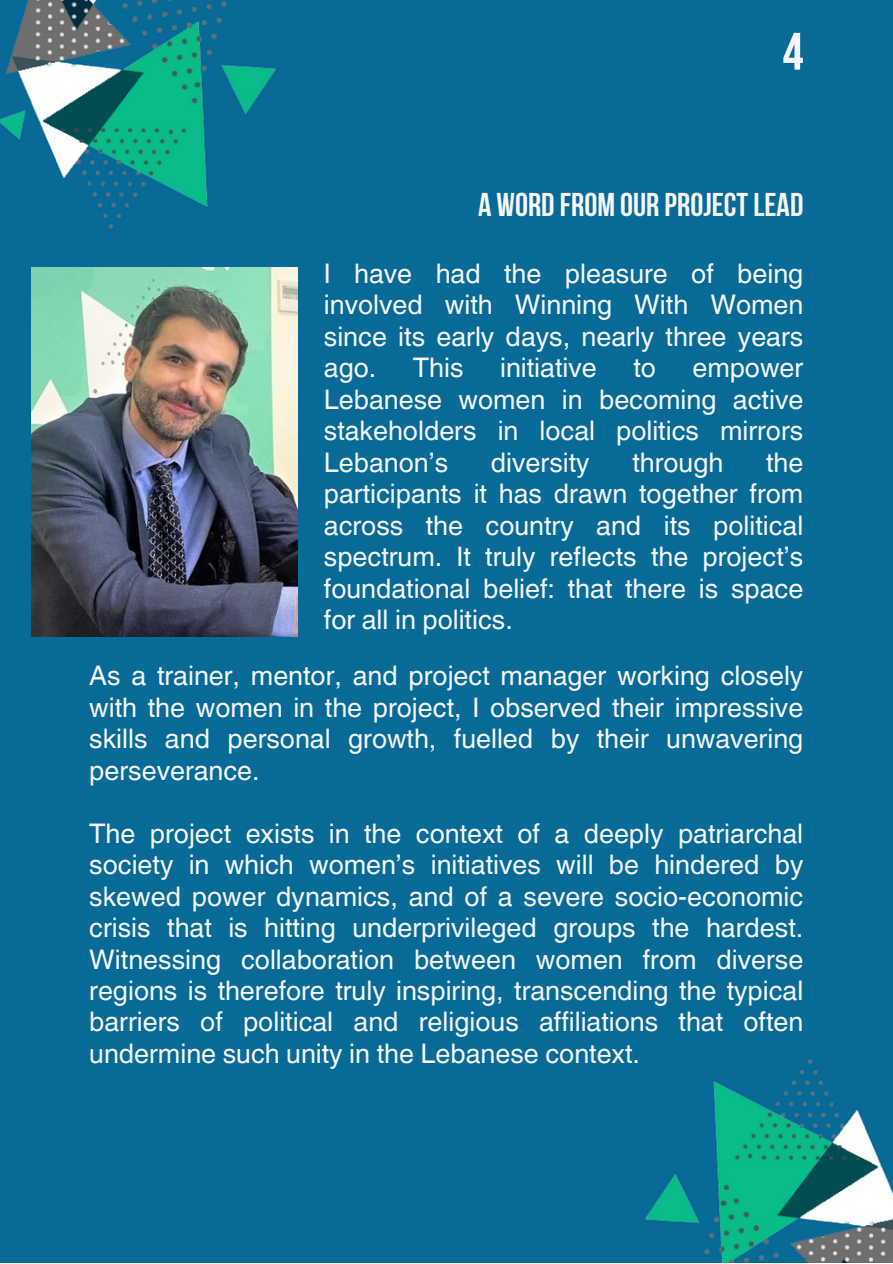
<style>
.page{position:relative;width:893px;height:1264px;background:#fff}
.page>*{position:absolute;margin:0;border:0;box-sizing:border-box;transform-origin:0 0}
.t1{font:700 52.5px "Bebas Neue";color:#f6f6f6}
.t2{font:700 32.85px "Bebas Neue";color:#f6f6f6}
.t3{font:27px/31.5px "Helvetica World";color:#f6f6f6;text-align:justify}
</style>
<div class="page">
<div style="left:0;top:0;width:892px;height:1262px;background:#076a97"></div>
<img style="left:645px;top:1059px;width:247px;height:203px">
<img style="left:0;top:0;width:276px;height:229px">
<img style="left:32px;top:267px;width:265px;height:369px">
<p class="t1" style="left:782px;top:30px;width:22px">4</p>
<p class="t2" style="left:478px;top:192px;width:327px">A WORD FROM OUR PROJECTLEAD</p>
<p class="t3" style="left:324px;top:258px;width:481px">I have had the pleasure of being involved with Winning With Women since its early days, nearly three years ago.</p>
<p class="t3" style="left:413px;top:352px;width:52px">This</p>
<p class="t3" style="left:500px;top:352px;width:98px">initiative</p>
<p class="t3" style="left:633px;top:352px;width:24px">to</p>
<p class="t3" style="left:324px;top:352px;width:481px;text-indent:368px">empower Lebanese women in becoming active stakeholders in local politics mirrors Lebanon’s</p>
<p class="t3" style="left:324px;top:446px;width:481px;text-indent:442px">the participants it has drawn together from across the country and its political spectrum. It truly reflects the project’s foundational belief: that there is space for all in politics.</p>
<p class="t3" style="left:491px;top:446px;width:100px">diversity</p>
<p class="t3" style="left:632px;top:446px;width:92px">through</p>
<p class="t3" style="left:89px;top:660px;width:715px">As a trainer, mentor, and project manager working closely with the women in the project, I observed their impressive skills and personal growth, fuelled by their unwavering perseverance.</p>
<p class="t3" style="left:89px;top:817px;width:715px">The project exists in the context of a deeply patriarchal society in which women’s initiatives will be hindered by skewed power dynamics, and of a severe socio-economic crisis that is hitting underprivileged groups the hardest.<br>Witnessing collaboration between women from diverse regions is therefore truly inspiring, transcending the typical barriers of political and religious affiliations that often undermine such unity in the Lebanese context.</p>
</div>
